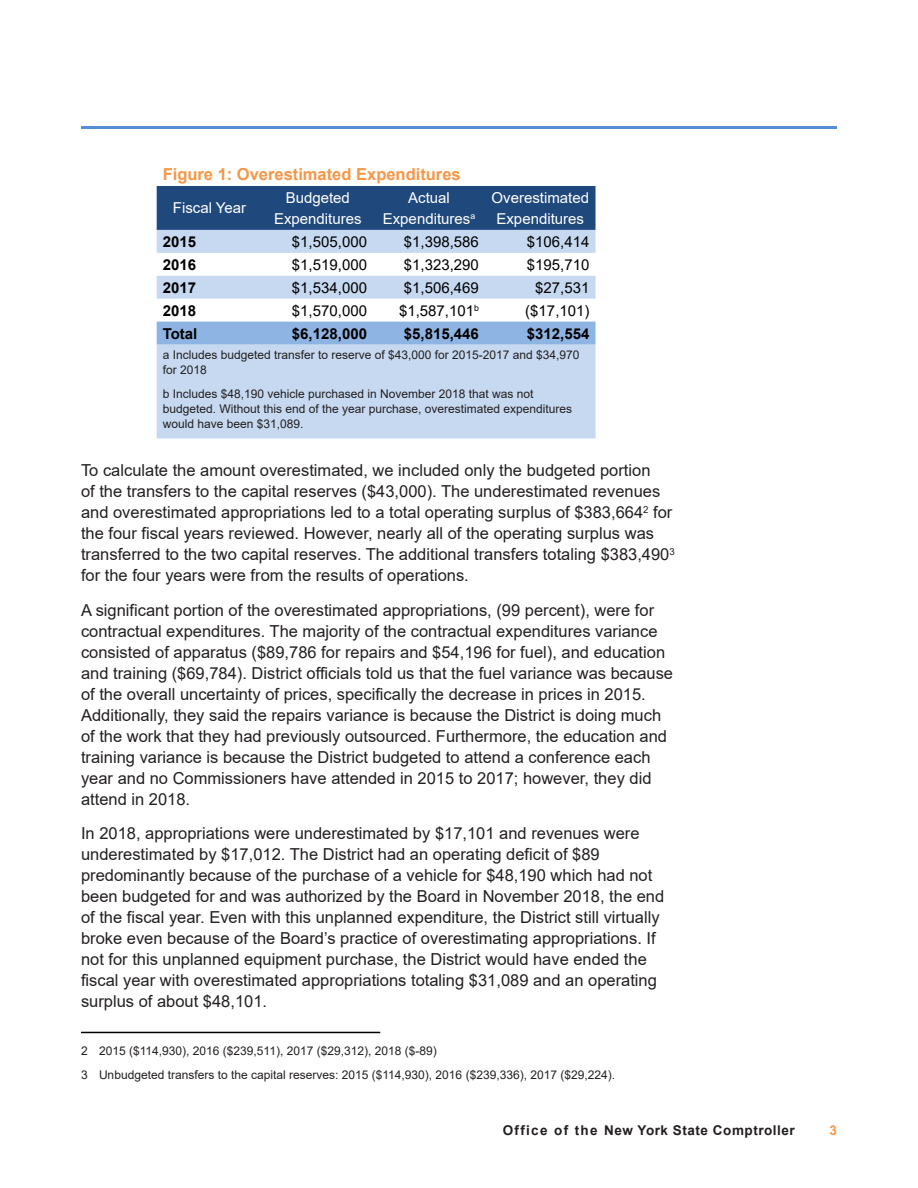
<style>
.page{position:relative;width:918px;height:1188px;background:#fff}
.page>*{position:absolute;margin:0;border:0;box-sizing:border-box;transform-origin:0 0}
.Body_Text{font:16.5px/21px "Arial";color:#231f20}
._7_Figures{font:700 16.5px "Arial";color:#f79646}
._7_Figures-2{font:15px "Arial";color:#000}
._7_Figures-3{font:15px/21px "Arial";color:#fff;text-align:center}
._7_Figures-4{font:700 15px "Arial";color:#000}
.t1{font:700 13.5px "Arial";letter-spacing:.04em;color:#231f20}
.t2{font:700 13.5px "Arial";color:#f79646}
.Footnotes{font:12px/15px "Arial";color:#231f20}
</style>
<div class="page">
<hr style="left:81px;top:126px;width:756px;height:3px;background:#558ed5">
<div style="left:157px;top:186px;width:439px;height:44px;background:#1f497d"></div>
<svg style="left:157px;top:230px;width:439px;height:208px;fill:#c6d9f1"></svg>
<div style="left:157px;top:322px;width:439px;height:23px;background:#8eb4e3"></div>
<hr style="left:81px;top:1032px;width:299px;height:1px;background:#000">
<p class="_7_Figures" style="left:163px;top:163px;width:300px">Figure 1: Overestimated Expenditures</p>
<p class="_7_Figures-3" style="left:173px;top:198px;width:75px">Fiscal Year</p>
<p class="_7_Figures-3" style="left:274px;top:187px;width:89px">Budgeted<br>Expenditures</p>
<p class="_7_Figures-3" style="left:383px;top:187px;width:94px">Actual<br>Expenditures<sup>a</sup></p>
<p class="_7_Figures-3" style="left:492px;top:187px;width:99px">Overestimated<br>Expenditures</p>
<p class="_7_Figures-4" style="left:163px;top:231px;width:35px">2015</p>
<p class="_7_Figures-2" style="left:292px;top:231px;width:77px">$1,505,000</p>
<p class="_7_Figures-2" style="left:404px;top:231px;width:77px">$1,398,586</p>
<p class="_7_Figures-2" style="left:527px;top:231px;width:64px">$106,414</p>
<p class="_7_Figures-4" style="left:163px;top:254px;width:35px">2016</p>
<p class="_7_Figures-2" style="left:292px;top:254px;width:77px">$1,519,000</p>
<p class="_7_Figures-2" style="left:404px;top:254px;width:77px">$1,323,290</p>
<p class="_7_Figures-2" style="left:527px;top:254px;width:64px">$195,710</p>
<p class="_7_Figures-4" style="left:163px;top:277px;width:35px">2017</p>
<p class="_7_Figures-2" style="left:292px;top:277px;width:77px">$1,534,000</p>
<p class="_7_Figures-2" style="left:404px;top:277px;width:77px">$1,506,469</p>
<p class="_7_Figures-2" style="left:535px;top:277px;width:56px">$27,531</p>
<p class="_7_Figures-4" style="left:163px;top:300px;width:35px">2018</p>
<p class="_7_Figures-2" style="left:292px;top:300px;width:77px">$1,570,000</p>
<p class="_7_Figures-2" style="left:399px;top:300px;width:81px">$1,587,101<sup>b</sup></p>
<p class="_7_Figures-2" style="left:525px;top:300px;width:66px">($17,101)</p>
<p class="_7_Figures-4" style="left:163px;top:323px;width:36px">Total</p>
<p class="_7_Figures-4" style="left:292px;top:323px;width:77px">$6,128,000</p>
<p class="_7_Figures-4" style="left:404px;top:323px;width:77px">$5,815,446</p>
<p class="_7_Figures-4" style="left:527px;top:323px;width:64px">$312,554</p>
<p class="Footnotes" style="left:163px;top:347px;width:418px">a Includes budgeted transfer to reserve of $43,000 for 2015-2017 and $34,970 for 2018</p>
<p class="Footnotes" style="left:163px;top:386px;width:411px">b Includes $48,190 vehicle purchased in November 2018 that was not budgeted. Without this end of the year purchase, overestimated expenditures would have been $31,089.</p>
<p class="Body_Text" style="left:81px;top:460px;width:595px">To calculate the amount overestimated, we included only the budgeted portion<br>of the transfers to the capital reserves ($43,000). The underestimated revenues and overestimated appropriations led to a total operating surplus of $383,664<sup>2</sup> for the four fiscal years reviewed. However, nearly all of the operating surplus was transferred to the two capital reserves. The additional transfers totaling $383,490<sup>3 </sup>for the four years were from the results of operations.</p>
<p class="Body_Text" style="left:81px;top:600px;width:594px">A significant portion of the overestimated appropriations, (99 percent), were for contractual expenditures. The majority of the contractual expenditures variance consisted of apparatus ($89,786 for repairs and $54,196 for fuel), and education and training ($69,784). District officials told us that the fuel variance was because of the overall uncertainty of prices, specifically the decrease in prices in 2015.<br>Additionally, they said the repairs variance is because the District is doing much of the work that they had previously outsourced. Furthermore, the education and training variance is because the District budgeted to attend a conference each year and no Commissioners have attended in 2015 to 2017; however, they did attend in 2018.</p>
<p class="Body_Text" style="left:81px;top:823px;width:585px">In 2018, appropriations were underestimated by $17,101 and revenues were underestimated by $17,012. The District had an operating deficit of $89 predominantly because of the purchase of a vehicle for $48,190 which had not been budgeted for and was authorized by the Board in November 2018, the end of the fiscal year. Even with this unplanned expenditure, the District still virtually broke even because of the Board’s practice of overestimating appropriations. If not for this unplanned equipment purchase, the District would have ended the fiscal year with overestimated appropriations totaling $31,089 and an operating surplus of about $48,101.</p>
<p class="Footnotes" style="left:81px;top:1043px;width:357px">2 2015 ($114,930), 2016 ($239,511), 2017 ($29,312), 2018 ($-89)</p>
<p class="Footnotes" style="left:81px;top:1067px;width:533px">3 Unbudgeted transfers to the capital reserves: 2015 ($114,930), 2016 ($239,336), 2017 ($29,224).</p>
<p class="t1" style="left:503px;top:1121px;width:294px">Office of the New York State Comptroller</p>
<p class="t2" style="left:829px;top:1121px;width:9px">3</p>
</div>
